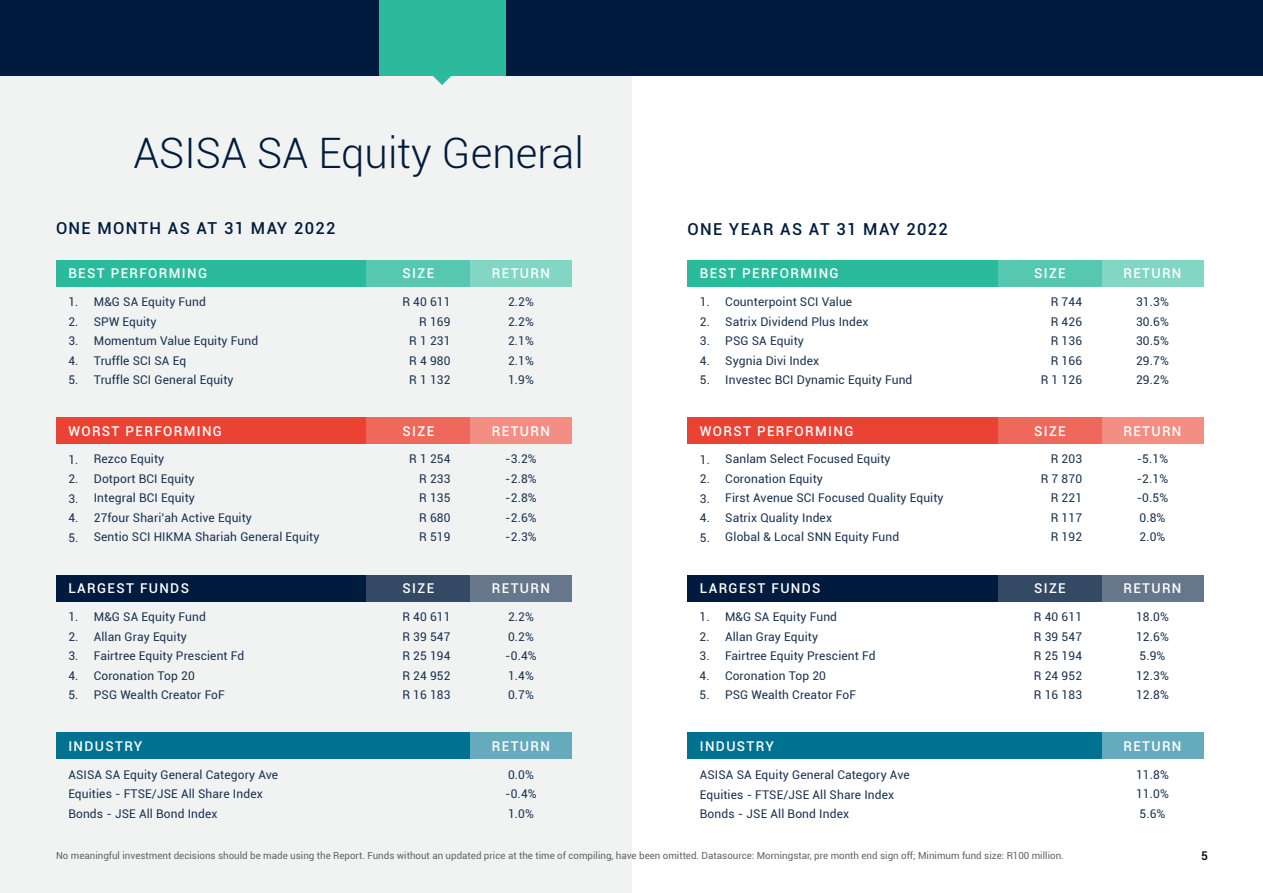
<style>
.page{position:relative;width:1263px;height:893px;background:#fff}
.page>*{position:absolute;margin:0;border:0;box-sizing:border-box;transform-origin:0 0}
.t1{font:300 42px "Roboto";color:#001b3d}
.t2{font:500 16.5px "Roboto";letter-spacing:.08em;color:#001b3d}
.t3{font:500 13.5px "Roboto";letter-spacing:.1em;color:#fff}
.t4{font:12px/19.5px "Roboto";letter-spacing:.01em;color:#1a3250;text-align:justify}
.t5{font:500 12px "Roboto";color:#000}
.t6{font:9.75px "Roboto";color:#636466}
</style>
<div class="page">
<div style="left:0;top:76px;width:631px;height:817px;background:#f1f2f2"></div>
<div style="left:0;top:0;width:1263px;height:76px;background:#001b3d"></div>
<div style="left:379px;top:0;width:126px;height:76px;background:#2cba9d"></div>
<svg style="left:433px;top:76px;width:18px;height:9px"></svg>
<div style="left:56px;top:260px;width:311px;height:27px;background:#2cba9d"></div>
<div style="left:367px;top:260px;width:103px;height:27px;background:#56c8b1"></div>
<div style="left:470px;top:260px;width:102px;height:27px;background:#81d6c4"></div>
<div style="left:56px;top:417px;width:311px;height:27px;background:#ea4233"></div>
<div style="left:367px;top:418px;width:103px;height:26px;background:#ee685c"></div>
<div style="left:470px;top:418px;width:102px;height:26px;background:#f38e85"></div>
<div style="left:56px;top:575px;width:311px;height:27px;background:#001b3d"></div>
<div style="left:367px;top:575px;width:103px;height:27px;background:#334964"></div>
<div style="left:470px;top:575px;width:102px;height:27px;background:#66768b"></div>
<div style="left:56px;top:732px;width:414px;height:27px;background:#007291"></div>
<div style="left:470px;top:733px;width:102px;height:26px;background:#66aabd"></div>
<div style="left:687px;top:260px;width:311px;height:27px;background:#2cba9d"></div>
<div style="left:998px;top:260px;width:104px;height:27px;background:#56c8b1"></div>
<div style="left:1102px;top:260px;width:102px;height:27px;background:#81d6c4"></div>
<div style="left:687px;top:417px;width:311px;height:27px;background:#ea4233"></div>
<div style="left:998px;top:418px;width:104px;height:26px;background:#ee685c"></div>
<div style="left:1102px;top:418px;width:102px;height:26px;background:#f38e85"></div>
<div style="left:687px;top:575px;width:311px;height:27px;background:#001b3d"></div>
<div style="left:998px;top:575px;width:104px;height:27px;background:#334964"></div>
<div style="left:1102px;top:575px;width:102px;height:27px;background:#66768b"></div>
<div style="left:687px;top:732px;width:415px;height:27px;background:#007291"></div>
<div style="left:1102px;top:733px;width:102px;height:26px;background:#66aabd"></div>
<h1 class="t1" style="left:133px;top:124px;width:452px">ASISA SA Equity General</h1>
<h2 class="t2" style="left:56px;top:217px;width:281px">ONE MONTH AS AT 31 MAY 2022</h2>
<h2 class="t2" style="left:687px;top:217px;width:262px">ONE YEAR AS AT 31 MAY 2022</h2>
<p class="t3" style="left:68px;top:264px;width:140px">BEST PERFORMING</p>
<p class="t3" style="left:403px;top:264px;width:33px">SIZE</p>
<p class="t3" style="left:492px;top:264px;width:60px">RETURN</p>
<p class="t4" style="left:94px;top:292px;width:166px;text-align:left">M&amp;G SA Equity Fund<br>SPW Equity<br>Momentum Value Equity Fund<br>Truffle SCI SA Eq<br>Truffle SCI General Equity</p>
<p class="t4" style="left:402px;top:292px;width:50px;text-align:right">R 40 611<br>R 169<br>R 1 231<br>R 4 980<br>R 1 132</p>
<p class="t4" style="left:508px;top:292px;width:27px">2.2% 2.2% 2.1% 2.1% 1.9%</p>
<p class="t3" style="left:700px;top:264px;width:140px">BEST PERFORMING</p>
<p class="t3" style="left:1034px;top:264px;width:33px">SIZE</p>
<p class="t3" style="left:1123px;top:264px;width:60px">RETURN</p>
<p class="t4" style="left:725px;top:292px;width:189px;text-align:left">Counterpoint SCI Value<br>Satrix Dividend Plus Index<br>PSG SA Equity<br>Sygnia Divi Index<br>Investec BCI Dynamic Equity Fund</p>
<p class="t4" style="left:1041px;top:292px;width:43px;text-align:right">R 744<br>R 426<br>R 136<br>R 166<br>R 1 126</p>
<p class="t4" style="left:1136px;top:292px;width:34px">31.3% 30.6% 30.5% 29.7% 29.2%</p>
<p class="t4" style="left:700px;top:292px;width:12px">1.<br>2.<br>3.<br>4.<br>5.</p>
<p class="t4" style="left:68px;top:292px;width:12px">1.<br>2.<br>3.<br>4.<br>5.</p>
<p class="t3" style="left:68px;top:422px;width:155px">WORST PERFORMING</p>
<p class="t3" style="left:403px;top:422px;width:33px">SIZE</p>
<p class="t3" style="left:492px;top:422px;width:60px">RETURN</p>
<p class="t4" style="left:94px;top:449px;width:227px;text-align:left">Rezco Equity<br>Dotport BCI Equity<br>Integral BCI Equity<br>27four Shari’ah Active Equity<br>Sentio SCI HIKMA Shariah General Equity</p>
<p class="t4" style="left:419px;top:449px;width:33px;text-indent:-10px">R 1 254<br>R 233<br>R 135<br>R 680<br>R 519</p>
<p class="t4" style="left:505px;top:449px;width:33px">-3.2% -2.8% -2.8% -2.6% -2.3%</p>
<p class="t4" style="left:68px;top:449px;width:12px">1.<br>2.<br>3.<br>4.<br>5.</p>
<p class="t3" style="left:68px;top:579px;width:122px">LARGEST FUNDS</p>
<p class="t3" style="left:403px;top:579px;width:33px">SIZE</p>
<p class="t3" style="left:492px;top:579px;width:60px">RETURN</p>
<p class="t4" style="left:94px;top:607px;width:152px;text-align:left">M&amp;G SA Equity Fund<br>Allan Gray Equity<br>Fairtree Equity Prescient Fd<br>Coronation Top 20<br>PSG Wealth Creator FoF</p>
<p class="t4" style="left:402px;top:607px;width:50px">R 40 611<br>R 39 547<br>R 25 194<br>R 24 952<br>R 16 183</p>
<p class="t4" style="left:505px;top:607px;width:33px;text-align:left">2.2%<br>0.2% -0.4%<br>1.4%<br>0.7%</p>
<p class="t4" style="left:68px;top:607px;width:12px">1.<br>2.<br>3.<br>4.<br>5.</p>
<p class="t3" style="left:68px;top:737px;width:76px">INDUSTRY</p>
<p class="t3" style="left:492px;top:737px;width:60px">RETURN</p>
<p class="t4" style="left:505px;top:764px;width:33px;text-align:left">0.0% -0.4%<br>1.0%</p>
<p class="t4" style="left:68px;top:764px;width:211px;text-align:left">ASISA SA Equity General Category Ave<br>Equities - FTSE/JSE All Share Index<br>Bonds - JSE All Bond Index</p>
<p class="t3" style="left:700px;top:422px;width:155px">WORST PERFORMING</p>
<p class="t3" style="left:1034px;top:422px;width:33px">SIZE</p>
<p class="t3" style="left:1123px;top:422px;width:60px">RETURN</p>
<p class="t4" style="left:725px;top:449px;width:220px;text-align:left">Sanlam Select Focused Equity<br>Coronation Equity<br>First Avenue SCI Focused Quality Equity<br>Satrix Quality Index<br>Global &amp; Local SNN Equity Fund</p>
<p class="t4" style="left:1041px;top:449px;width:43px;text-align:right">R 203<br>R 7 870<br>R 221<br>R 117<br>R 192</p>
<p class="t4" style="left:1137px;top:449px;width:33px;text-align:left">-5.1% -2.1% -0.5%<br>0.8%<br>2.0%</p>
<p class="t4" style="left:700px;top:449px;width:12px">1.<br>2.<br>3.<br>4.<br>5.</p>
<p class="t3" style="left:700px;top:579px;width:122px">LARGEST FUNDS</p>
<p class="t3" style="left:1034px;top:579px;width:33px">SIZE</p>
<p class="t3" style="left:1123px;top:579px;width:60px">RETURN</p>
<p class="t4" style="left:725px;top:607px;width:152px;text-align:left">M&amp;G SA Equity Fund<br>Allan Gray Equity<br>Fairtree Equity Prescient Fd<br>Coronation Top 20<br>PSG Wealth Creator FoF</p>
<p class="t4" style="left:1034px;top:607px;width:50px">R 40 611<br>R 39 547<br>R 25 194<br>R 24 952<br>R 16 183</p>
<p class="t4" style="left:1136px;top:607px;width:34px;text-align:left">18.0%<br>12.6%<br>5.9%<br>12.3%<br>12.8%</p>
<p class="t4" style="left:699px;top:607px;width:12px">1.<br>2.<br>3.<br>4.<br>5.</p>
<p class="t3" style="left:700px;top:737px;width:76px">INDUSTRY</p>
<p class="t3" style="left:1123px;top:737px;width:60px">RETURN</p>
<p class="t4" style="left:1136px;top:764px;width:34px">11.8% 11.0% 5.6%</p>
<p class="t4" style="left:700px;top:765px;width:211px;text-align:left">ASISA SA Equity General Category Ave<br>Equities - FTSE/JSE All Share Index<br>Bonds - JSE All Bond Index</p>
<p class="t6" style="left:56px;top:849px;width:1009px">No meaningful investment decisions should be made using the Report. Funds without an updated price at the time of compiling, have been omitted. Datasource: Morningstar, pre month end sign off; Minimum fund size: R100 million.</p>
<p class="t5" style="left:1201px;top:847px;width:8px">5</p>
</div>
